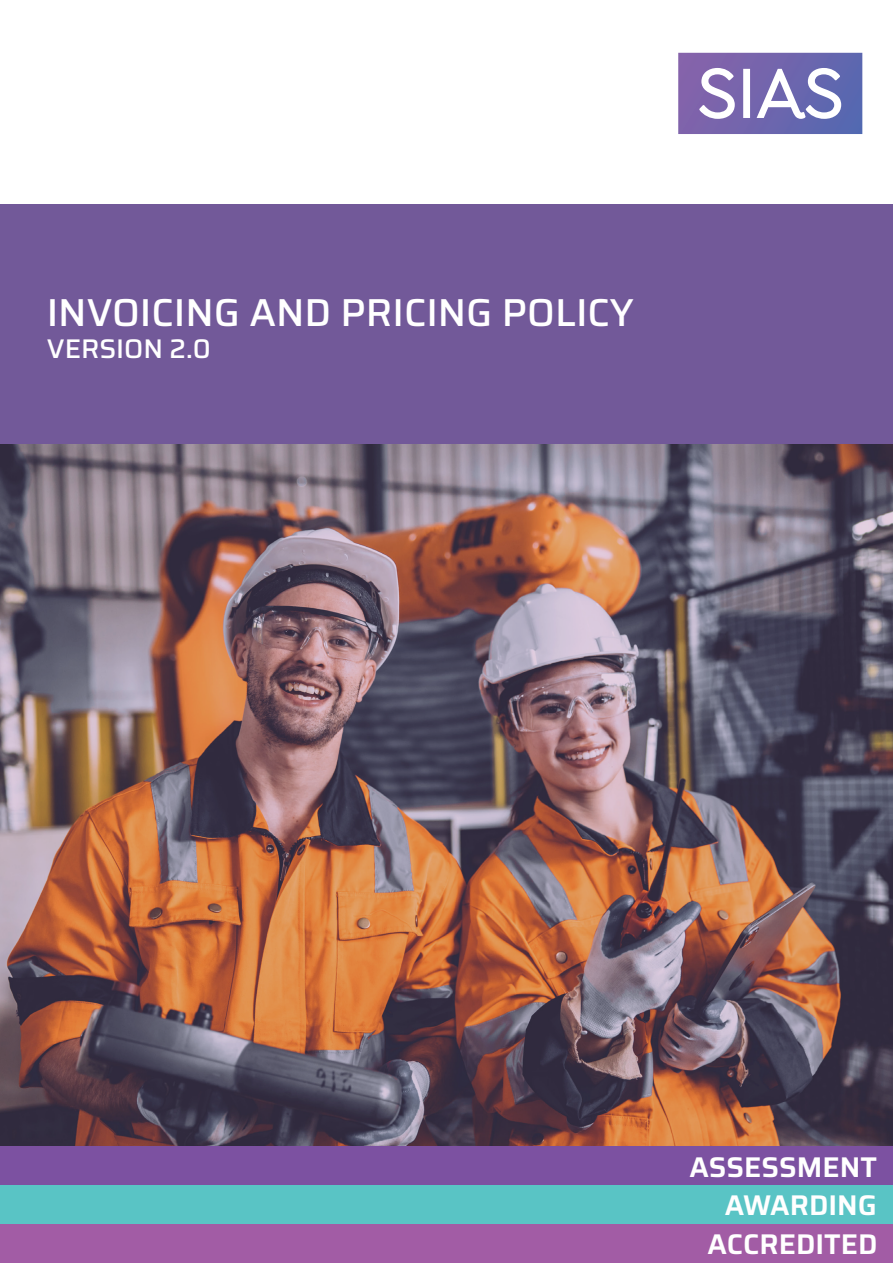
<style>
.page{position:relative;width:893px;height:1263px;background:#fff}
.page>*{position:absolute;margin:0;border:0;box-sizing:border-box;transform-origin:0 0}
.t1{font:500 39px "Saira";color:#fff}
.t2{font:600 28.5px/38.2px "Saira";color:#fff;text-align:right}
.t3{font:500 27px "Saira";color:#fff}
</style>
<div class="page">
<img style="left:0;top:444px;width:893px;height:702px">
<div style="left:0;top:1146px;width:893px;height:39px;background:#7c51a1"></div>
<div style="left:0;top:1185px;width:893px;height:39px;background:#59c4c5"></div>
<div style="left:0;top:1224px;width:893px;height:39px;background:#a25ca5"></div>
<div style="left:0;top:204px;width:893px;height:240px;background:#725999"></div>
<svg style="left:678px;top:53px;width:184px;height:81px"></svg>
<p class="t1" style="left:47px;top:280px;width:589px">INVOICING AND PRICING POLICY</p>
<p class="t3" style="left:47px;top:327px;width:166px">VERSION 2.0</p>
<p class="t2" style="left:689px;top:1147px;width:190px">ASSESSMENT<br>AWARDING<br>ACCREDITED</p>
</div>
